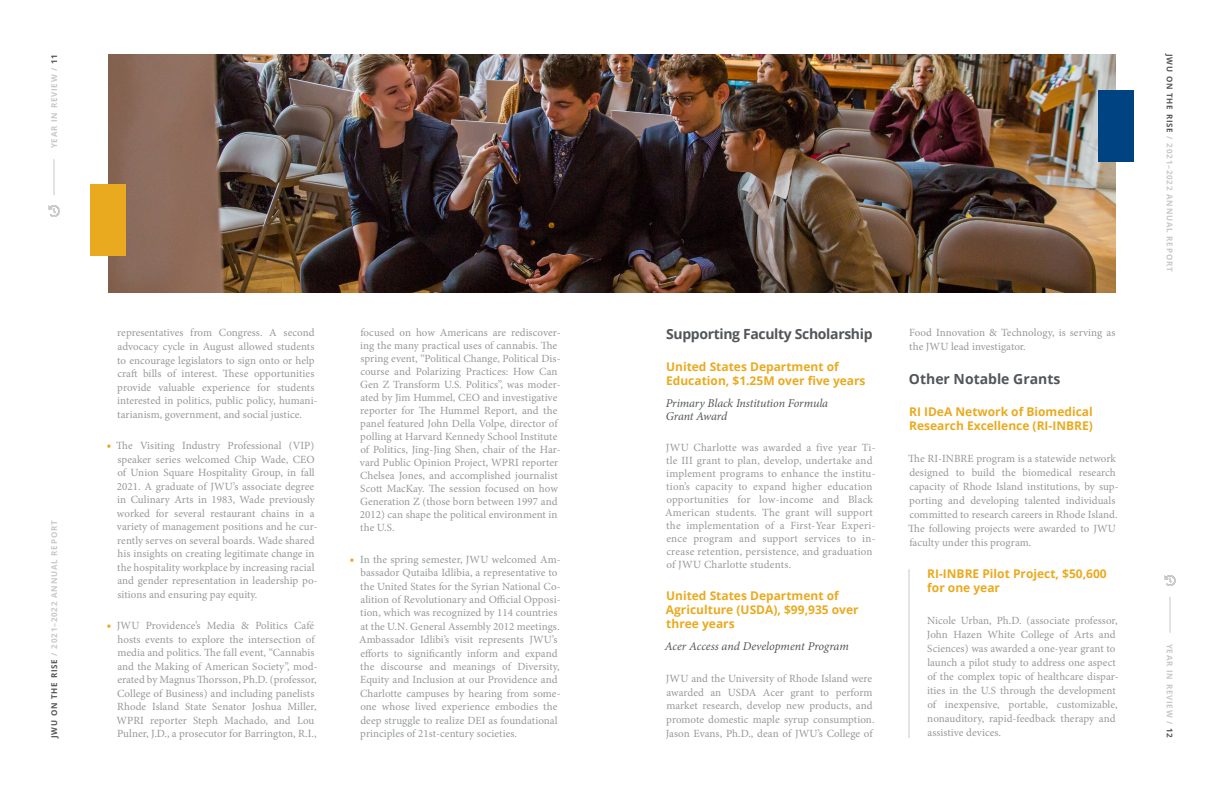
<style>
.page{position:relative;width:1224px;height:792px;background:#fff}
.page>*{position:absolute;margin:0;border:0;box-sizing:border-box;transform-origin:0 0}
.t1{font:700 14px "Open Sans";letter-spacing:-.025em;color:#535659}
.t2{font:700 14px "Open Sans";color:#535659}
.t3{font:700 12px/14px "Open Sans";color:#eaaa20}
.Body_Copy{font:italic 12px/13px "Minion Pro";letter-spacing:-.01em;color:#535659}
.Body_Copy-2{font:11px/13.5px "Minion Pro";letter-spacing:.005em;color:#96989b}
.t4{font:700 8px "Open Sans";letter-spacing:.1em;color:#c8c8c5}
.s1{color:#535659}
.s2{font-style:italic;font-size:13px;color:#eaaa20}
</style>
<div class="page">
<svg style="left:49px;top:206px;width:10px;height:11px"></svg>
<hr style="left:54px;top:159px;width:1px;height:36px;background:#c8c8c5">
<svg style="left:1165px;top:575px;width:10px;height:11px"></svg>
<hr style="left:1170px;top:597px;width:1px;height:36px;background:#c8c8c5">
<img style="left:108px;top:54px;width:1008px;height:238px">
<hr style="left:909px;top:569px;width:1px;height:169px;background:#c8c8c5">
<div style="left:90px;top:184px;width:36px;height:72px;background:#eaaa20"></div>
<div style="left:1098px;top:90px;width:36px;height:72px;background:#004382"></div>
<p class="t4" style="left:49px;top:148px;width:96px;rotate:-90deg">YEAR IN REVIEW / <span class="s1">11</span></p>
<p class="t4" style="left:1175px;top:54px;width:219px;rotate:90deg"><span class="s1">JWU ON THE RISE</span> / 2021–2022 ANNUAL REPORT</p>
<p class="t4" style="left:49px;top:738px;width:219px;rotate:-90deg"><span class="s1">JWU ON THE RISE</span> / 2021–2022 ANNUAL REPORT</p>
<p class="Body_Copy-2" style="left:117px;top:326px;width:202px">representatives from Congress. A second advocacy cycle in August allowed students to encourage legislators to sign onto or help craft bills of interest. These opportunities provide valuable experience for students interested in politics, public policy, humani&shy;tarianism, government, and social justice.</p>
<p class="Body_Copy-2" style="left:117px;top:439px;width:202px;text-indent:-10px"><span class="s2">•</span> The Visiting Industry Professional (VIP) speaker series welcomed Chip Wade, CEO of Union Square Hospitality Group, in fall 2021. A graduate of JWU’s associate degree in Culinary Arts in 1983, Wade previously worked for several restaurant chains in a variety of management positions and he cur&shy;rently serves on several boards. Wade shared his insights on creating legitimate change in the hospitality workplace by increasing racial and gender representation in leadership po&shy;sitions and ensuring pay equity.</p>
<p class="Body_Copy-2" style="left:116px;top:619px;width:203px;text-indent:-10px"><span class="s2">•</span> JWU Providence’s Media &amp; Politics Café hosts events to explore the intersection of media and politics. The fall event, “Cannabis and the Making of American Society”, mod&shy;erated by Magnus Thorsson, Ph.D. (professor, College of Business) and including panelists Rhode Island State Senator Joshua Miller, WPRI reporter Steph Machado, and Lou Pulner, J.D., a prosecutor for Barrington, R.I.,</p>
<p class="Body_Copy-2" style="left:360px;top:327px;width:202px;line-height:13px">focused on how Americans are rediscover&shy;ing the many practical uses of cannabis. The spring event, “Political Change, Political Dis&shy;course and Polarizing Practices: How Can Gen Z Transform U.S. Politics”, was moder&shy;ated by Jim Hummel, CEO and investigative reporter for The Hummel Report, and the panel featured John Della Volpe, director of polling at Harvard Kennedy School Institute of Politics, Jing-Jing Shen, chair of the Har&shy;vard Public Opinion Project, WPRI reporter Chelsea Jones, and accomplished journalist Scott MacKay. The session focused on how Generation Z (those born between 1997 and 2012) can shape the political environment in the U.S.</p>
<p class="Body_Copy-2" style="left:359px;top:553px;width:203px;text-indent:-10px"><span class="s2">•</span> In the spring semester, JWU welcomed Am&shy;bassador Qutaiba Idlibia, a representative to the United States for the Syrian National Co&shy;alition of Revolutionary and Official Opposi&shy;tion, which was recognized by 114 countries at the U.N. General Assembly 2012 meetings.<br>Ambassador Idlibi’s visit represents JWU’s efforts to significantly inform and expand the discourse and meanings of Diversity, Equity and Inclusion at our Providence and Charlotte campuses by hearing from some&shy;one whose lived experience embodies the deep struggle to realize DEI as foundational principles of 21st-century societies.</p>
<p class="t1" style="left:666px;top:324px;width:208px">Supporting Faculty Scholarship</p>
<p class="t3" style="left:666px;top:360px;width:201px">United States Department of<br>Education, $1.25M over five years</p>
<p class="Body_Copy" style="left:666px;top:397px;width:164px">Primary Black Institution Formula<br>Grant Award</p>
<p class="Body_Copy-2" style="left:665px;top:441px;width:212px;line-height:13px">JWU Charlotte was awarded a five year Ti&shy;tle III grant to plan, develop, undertake and implement programs to enhance the institu&shy;tion’s capacity to expand higher education opportunities for low-income and Black American students. The grant will support the implementation of a First-Year Experi&shy;ence program and support services to in&shy;crease retention, persistence, and graduation of JWU Charlotte students.</p>
<p class="t3" style="left:666px;top:589px;width:194px">United States Department of<br>Agriculture (USDA), $99,935 over three years</p>
<p class="Body_Copy" style="left:665px;top:640px;width:186px">Acer Access and Development Program</p>
<p class="Body_Copy-2" style="left:666px;top:672px;width:210px">JWU and the University of Rhode Island were awarded an USDA Acer grant to perform market research, develop new products, and promote domestic maple syrup consumption.<br>Jason Evans, Ph.D., dean of JWU’s College of</p>
<p class="Body_Copy-2" style="left:909px;top:326px;width:208px">Food Innovation &amp; Technology, is serving as the JWU lead investigator.</p>
<p class="t2" style="left:909px;top:369px;width:153px">Other Notable Grants</p>
<p class="t3" style="left:909px;top:405px;width:185px">RI IDeA Network of Biomedical<br>Research Excellence (RI-INBRE)</p>
<p class="Body_Copy-2" style="left:908px;top:452px;width:212px;line-height:14px">The RI-INBRE program is a statewide network designed to build the biomedical research capacity of Rhode Island institutions, by sup&shy;porting and developing talented individuals committed to research careers in Rhode Island.<br>The following projects were awarded to JWU faculty under this program.</p>
<p class="t3" style="left:927px;top:567px;width:181px">RI-INBRE Pilot Project, $50,600 for one year</p>
<p class="Body_Copy-2" style="left:927px;top:614px;width:193px;line-height:14px">Nicole Urban, Ph.D. (associate professor, John Hazen White College of Arts and Sciences) was awarded a one-year grant to launch a pilot study to address one aspect of the complex topic of healthcare dispar&shy;ities in the U.S through the development of inexpensive, portable, customizable, nonauditory, rapid-feedback therapy and assistive devices.</p>
<p class="t4" style="left:1175px;top:644px;width:96px;rotate:90deg">YEAR IN REVIEW / <span class="s1">12</span></p>
</div>
